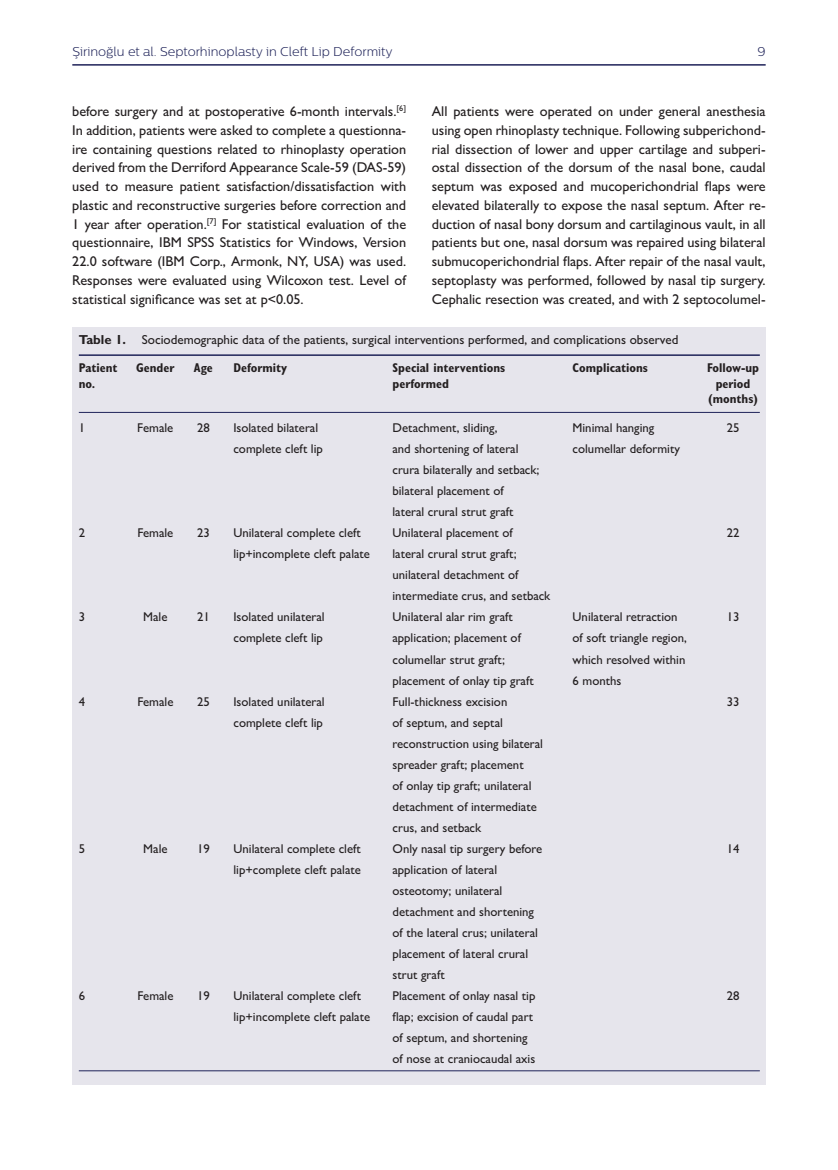
<style>
.page{position:relative;width:838px;height:1170px;background:#fff}
.page>*{position:absolute;margin:0;border:0;box-sizing:border-box;transform-origin:0 0}
.t1{font:500 14.25px/18.8px "Gill Sans MT Pro";color:#231f20;text-align:justify}
.t2{font:500 13.05px "Gill Sans MT Pro";color:#231f20}
.t3{font:500 12.75px/21px "Gill Sans MT Pro";color:#231f20}
.t4{font:700 condensed 12.75px/15.3px "Gill Sans MT Pro";color:#231f20;text-align:center}
.t5{font:300 12.75px "Centrale Sans";color:#1f2359}
.s1{font-weight:700}
</style>
<div class="page">
<div style="left:72px;top:327px;width:693px;height:757px;background:#e6e5ec"></div>
<hr style="left:79px;top:354px;width:681px;height:2px;background:#1f2359">
<hr style="left:79px;top:412px;width:681px;height:1px;background:#1f2359">
<hr style="left:79px;top:1070px;width:681px;height:1px;background:#1f2359">
<hr style="left:72px;top:64px;width:693px;height:2px;background:#1f2359">
<p class="t5" style="left:72px;top:45px;width:322px">Şirinoğlu et al. Septorhinoplasty in Cleft Lip Deformity</p>
<p class="t5" style="left:757px;top:45px;width:10px">9</p>
<p class="t1" style="left:72px;top:102px;width:335px">before surgery and at postoperative 6-month intervals.<sup>[6] </sup>In addition, patients were asked to complete a questionna&shy;ire containing questions related to rhinoplasty operation derived from the Derriford Appearance Scale-59 (DAS-59) used to measure patient satisfaction/dissatisfaction with plastic and reconstructive surgeries before correction and 1 year after operation.<sup>[7]</sup> For statistical evaluation of the questionnaire, IBM SPSS Statistics for Windows, Version 22.0 software (IBM Corp., Armonk, NY, USA) was used.<br>Responses were evaluated using Wilcoxon test. Level of statistical significance was set at p&lt;0.05.</p>
<p class="t1" style="left:432px;top:102px;width:335px">All patients were operated on under general anesthesia using open rhinoplasty technique. Following subperichond&shy;rial dissection of lower and upper cartilage and subperi&shy;ostal dissection of the dorsum of the nasal bone, caudal septum was exposed and mucoperichondrial flaps were elevated bilaterally to expose the nasal septum. After re&shy;duction of nasal bony dorsum and cartilaginous vault, in all patients but one, nasal dorsum was repaired using bilateral submucoperichondrial flaps. After repair of the nasal vault, septoplasty was performed, followed by nasal tip surgery.<br>Cephalic resection was created, and with 2 septocolumel-</p>
<p class="t2" style="left:79px;top:332px;width:601px"><span class="s1">Table 1.</span> Sociodemographic data of the patients, surgical interventions performed, and complications observed</p>
<p class="t4" style="left:79px;top:360px;width:40px">Patient</p>
<p class="t4" style="left:136px;top:360px;width:40px">Gender</p>
<p class="t4" style="left:194px;top:360px;width:20px">Age</p>
<p class="t4" style="left:233px;top:360px;width:55px">Deformity</p>
<p class="t4" style="left:392px;top:360px;width:114px">Special interventions</p>
<p class="t4" style="left:572px;top:360px;width:77px">Complications</p>
<p class="t4" style="left:707px;top:360px;width:54px">Follow-up</p>
<p class="t4" style="left:79px;top:375px;width:18px">no.</p>
<p class="t4" style="left:392px;top:375px;width:58px">performed</p>
<p class="t4" style="left:708px;top:375px;width:51px">period (months)</p>
<p class="t3" style="left:79px;top:417px;width:8px">1</p>
<p class="t3" style="left:137px;top:417px;width:38px">Female</p>
<p class="t3" style="left:197px;top:417px;width:14px">28</p>
<p class="t3" style="left:233px;top:417px;width:86px">Isolated bilateral</p>
<p class="t3" style="left:392px;top:417px;width:106px">Detachment, sliding,</p>
<p class="t3" style="left:572px;top:417px;width:83px">Minimal hanging</p>
<p class="t3" style="left:726px;top:417px;width:14px">25</p>
<p class="t3" style="left:233px;top:438px;width:91px">complete cleft lip</p>
<p class="t3" style="left:392px;top:438px;width:127px">and shortening of lateral</p>
<p class="t3" style="left:572px;top:438px;width:109px">columellar deformity</p>
<p class="t3" style="left:392px;top:459px;width:148px">crura bilaterally and setback; bilateral placement of<br>lateral crural strut graft</p>
<p class="t3" style="left:79px;top:522px;width:8px">2</p>
<p class="t3" style="left:137px;top:522px;width:38px">Female</p>
<p class="t3" style="left:197px;top:522px;width:14px">23</p>
<p class="t3" style="left:233px;top:522px;width:129px">Unilateral complete cleft</p>
<p class="t3" style="left:392px;top:522px;width:122px">Unilateral placement of</p>
<p class="t3" style="left:726px;top:522px;width:14px">22</p>
<p class="t3" style="left:233px;top:543px;width:138px">lip+incomplete cleft palate</p>
<p class="t3" style="left:392px;top:543px;width:159px">lateral crural strut graft; unilateral detachment of intermediate crus, and setback</p>
<p class="t3" style="left:79px;top:606px;width:8px">3</p>
<p class="t3" style="left:143px;top:606px;width:26px">Male</p>
<p class="t3" style="left:197px;top:606px;width:14px">21</p>
<p class="t3" style="left:233px;top:606px;width:93px">Isolated unilateral</p>
<p class="t3" style="left:392px;top:606px;width:122px">Unilateral alar rim graft</p>
<p class="t3" style="left:572px;top:606px;width:106px">Unilateral retraction</p>
<p class="t3" style="left:726px;top:606px;width:14px">13</p>
<p class="t3" style="left:233px;top:627px;width:91px">complete cleft lip</p>
<p class="t3" style="left:392px;top:627px;width:130px">application; placement of</p>
<p class="t3" style="left:572px;top:627px;width:116px">of soft triangle region,</p>
<p class="t3" style="left:392px;top:648px;width:114px">columellar strut graft;</p>
<p class="t3" style="left:572px;top:648px;width:114px">which resolved within</p>
<p class="t3" style="left:392px;top:669px;width:143px">placement of onlay tip graft</p>
<p class="t3" style="left:572px;top:669px;width:50px">6 months</p>
<p class="t3" style="left:79px;top:690px;width:8px">4</p>
<p class="t3" style="left:137px;top:690px;width:38px">Female</p>
<p class="t3" style="left:197px;top:690px;width:14px">25</p>
<p class="t3" style="left:233px;top:690px;width:93px">Isolated unilateral</p>
<p class="t3" style="left:392px;top:690px;width:116px">Full-thickness excision</p>
<p class="t3" style="left:727px;top:690px;width:14px">33</p>
<p class="t3" style="left:233px;top:711px;width:91px">complete cleft lip</p>
<p class="t3" style="left:392px;top:711px;width:152px">of septum, and septal reconstruction using bilateral spreader graft; placement<br>of onlay tip graft; unilateral detachment of intermediate crus, and setback</p>
<p class="t3" style="left:79px;top:837px;width:8px">5</p>
<p class="t3" style="left:143px;top:837px;width:26px">Male</p>
<p class="t3" style="left:197px;top:837px;width:14px">19</p>
<p class="t3" style="left:233px;top:837px;width:129px">Unilateral complete cleft</p>
<p class="t3" style="left:392px;top:837px;width:151px">Only nasal tip surgery before</p>
<p class="t3" style="left:727px;top:837px;width:14px">14</p>
<p class="t3" style="left:233px;top:858px;width:129px">lip+complete cleft palate</p>
<p class="t3" style="left:392px;top:858px;width:147px">application of lateral osteotomy; unilateral detachment and shortening of the lateral crus; unilateral placement of lateral crural strut graft</p>
<p class="t3" style="left:79px;top:984px;width:8px">6</p>
<p class="t3" style="left:137px;top:984px;width:38px">Female</p>
<p class="t3" style="left:197px;top:984px;width:14px">19</p>
<p class="t3" style="left:233px;top:984px;width:129px">Unilateral complete cleft</p>
<p class="t3" style="left:392px;top:984px;width:144px">Placement of onlay nasal tip</p>
<p class="t3" style="left:727px;top:984px;width:14px">28</p>
<p class="t3" style="left:233px;top:1005px;width:138px">lip+incomplete cleft palate</p>
<p class="t3" style="left:392px;top:1005px;width:144px">flap; excision of caudal part of septum, and shortening of nose at craniocaudal axis</p>
</div>
